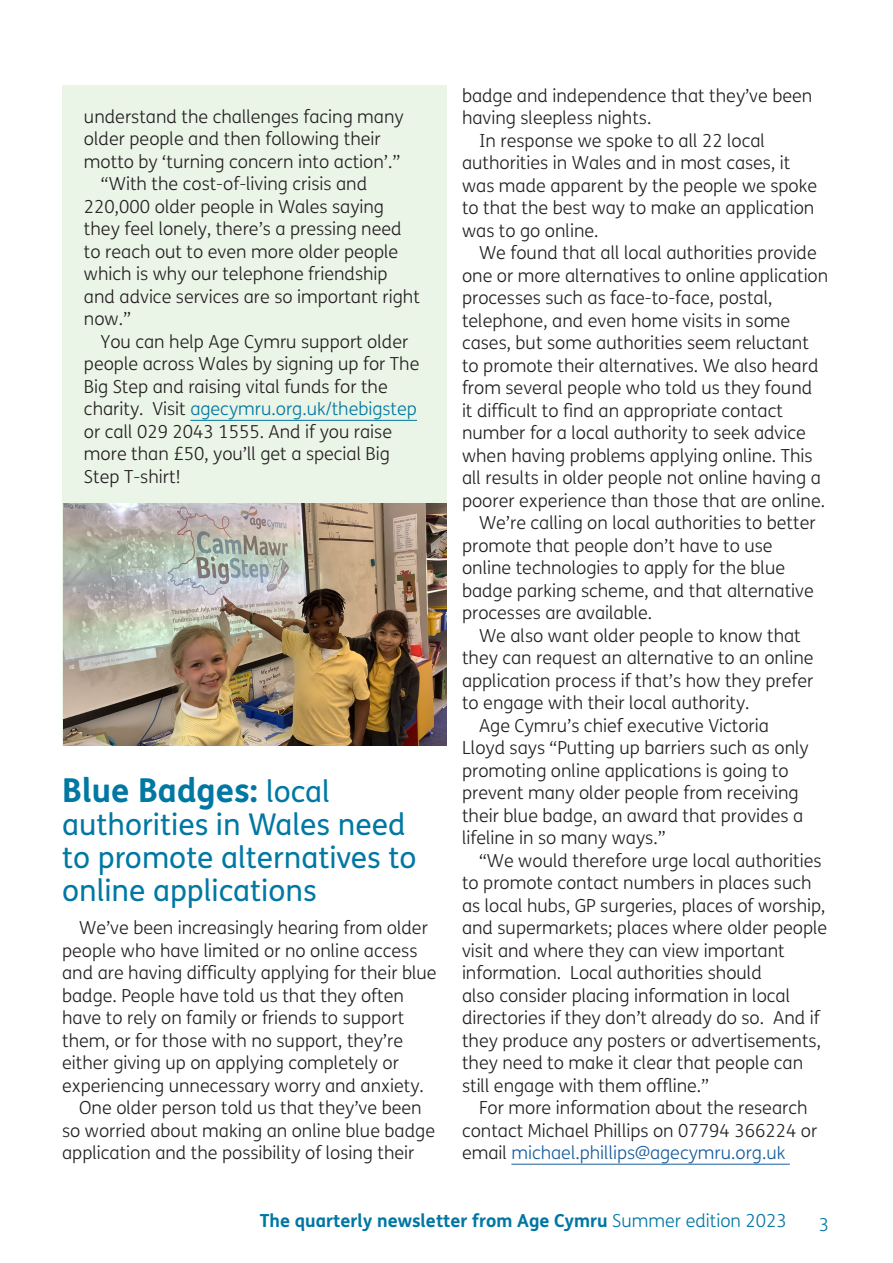
<style>
.page{position:relative;width:893px;height:1263px;background:#fff}
.page>*{position:absolute;margin:0;border:0;box-sizing:border-box;transform-origin:0 0}
.Page_heading_2{font:700 33px "FS Me";color:#0078a3}
.Page_heading_2-2{font:30px/33px "FS Me";color:#0078a3}
.body{font:300 18px/22.5px "FS Me";color:#231f20}
.t1{font:700 18px "FS Me";color:#0076a3}
.t2{font:300 18px "FS Me";color:#0076a3}
.s1{color:#0078a3}
.s2{font-weight:400;font-size:30px}
.s3{color:#175d9e}
.s4{font-weight:300}
</style>
<div class="page">
<div style="left:62px;top:85px;width:384px;height:661px;background:#eaf4e7"></div>
<img style="left:64px;top:503px;width:382px;height:243px">
<hr style="left:190px;top:420px;width:227px;height:1px;background:#0078a3">
<hr style="left:511px;top:1164px;width:279px;height:1px;background:#175d9e">
<p class="body" style="left:84px;top:106px;width:321px">understand the challenges facing many older people and then following their motto by ‘turning concern into action’.”</p>
<p class="body" style="left:84px;top:173px;width:337px;text-indent:17px">“With the cost-of-living crisis and 220,000 older people in Wales saying they feel lonely, there’s a pressing need to reach out to even more older people which is why our telephone friendship and advice services are so important right now.”</p>
<p class="body" style="left:84px;top:331px;width:337px;text-indent:17px">You can help Age Cymru support older people across Wales by signing up for The Big Step and raising vital funds for the charity. Visit <span class="s1">agecymru.org.uk/thebigstep </span>or call 029 2043 1555. And if you raise more than £50, you’ll get a special Big Step T-shirt!</p>
<p class="Page_heading_2" style="left:62px;top:770px;width:269px">Blue Badges: <span class="s2">local</span></p>
<p class="Page_heading_2-2" style="left:62px;top:808px;width:356px">authorities in Wales need to promote alternatives to online applications</p>
<p class="body" style="left:62px;top:917px;width:376px;text-indent:17px">We’ve been increasingly hearing from older people who have limited or no online access and are having difficulty applying for their blue badge. People have told us that they often have to rely on family or friends to support them, or for those with no support, they’re either giving up on applying completely or experiencing unnecessary worry and anxiety.</p>
<p class="body" style="left:62px;top:1097px;width:374px;text-indent:17px">One older person told us that they’ve been so worried about making an online blue badge application and the possibility of losing their</p>
<p class="body" style="left:462px;top:85px;width:352px">badge and independence that they’ve been having sleepless nights.</p>
<p class="body" style="left:462px;top:130px;width:357px;text-indent:17px">In response we spoke to all 22 local authorities in Wales and in most cases, it was made apparent by the people we spoke to that the best way to make an application was to go online.</p>
<p class="body" style="left:462px;top:242px;width:368px;text-indent:17px">We found that all local authorities provide one or more alternatives to online application processes such as face-to-face, postal, telephone, and even home visits in some cases, but some authorities seem reluctant to promote their alternatives. We also heard from several people who told us they found<br>it difficult to find an appropriate contact number for a local authority to seek advice when having problems applying online. This all results in older people not online having a poorer experience than those that are online.</p>
<p class="body" style="left:462px;top:512px;width:355px;text-indent:17px">We’re calling on local authorities to better promote that people don’t have to use online technologies to apply for the blue badge parking scheme, and that alternative processes are available.</p>
<p class="body" style="left:462px;top:625px;width:353px;text-indent:17px">We also want older people to know that they can request an alternative to an online application process if that’s how they prefer to engage with their local authority.</p>
<p class="body" style="left:462px;top:715px;width:348px;text-indent:17px">Age Cymru’s chief executive Victoria Lloyd says “Putting up barriers such as only promoting online applications is going to prevent many older people from receiving their blue badge, an award that provides a lifeline in so many ways.”</p>
<p class="body" style="left:462px;top:850px;width:367px;text-indent:17px">“We would therefore urge local authorities to promote contact numbers in places such as local hubs, GP surgeries, places of worship, and supermarkets; places where older people visit and where they can view important information. Local authorities should<br>also consider placing information in local directories if they don’t already do so. And if they produce any posters or advertisements, they need to make it clear that people can still engage with them offline.”</p>
<p class="body" style="left:462px;top:1097px;width:357px;text-indent:17px">For more information about the research contact Michael Phillips on 07794 366224 or email <span class="s3">michael.phillips@agecymru.org.uk</span></p>
<p class="t1" style="left:260px;top:1209px;width:529px">The quarterly newsletter from Age Cymru <span class="s4">Summer edition 2023</span></p>
<p class="t2" style="left:819px;top:1214px;width:12px">3</p>
</div>
